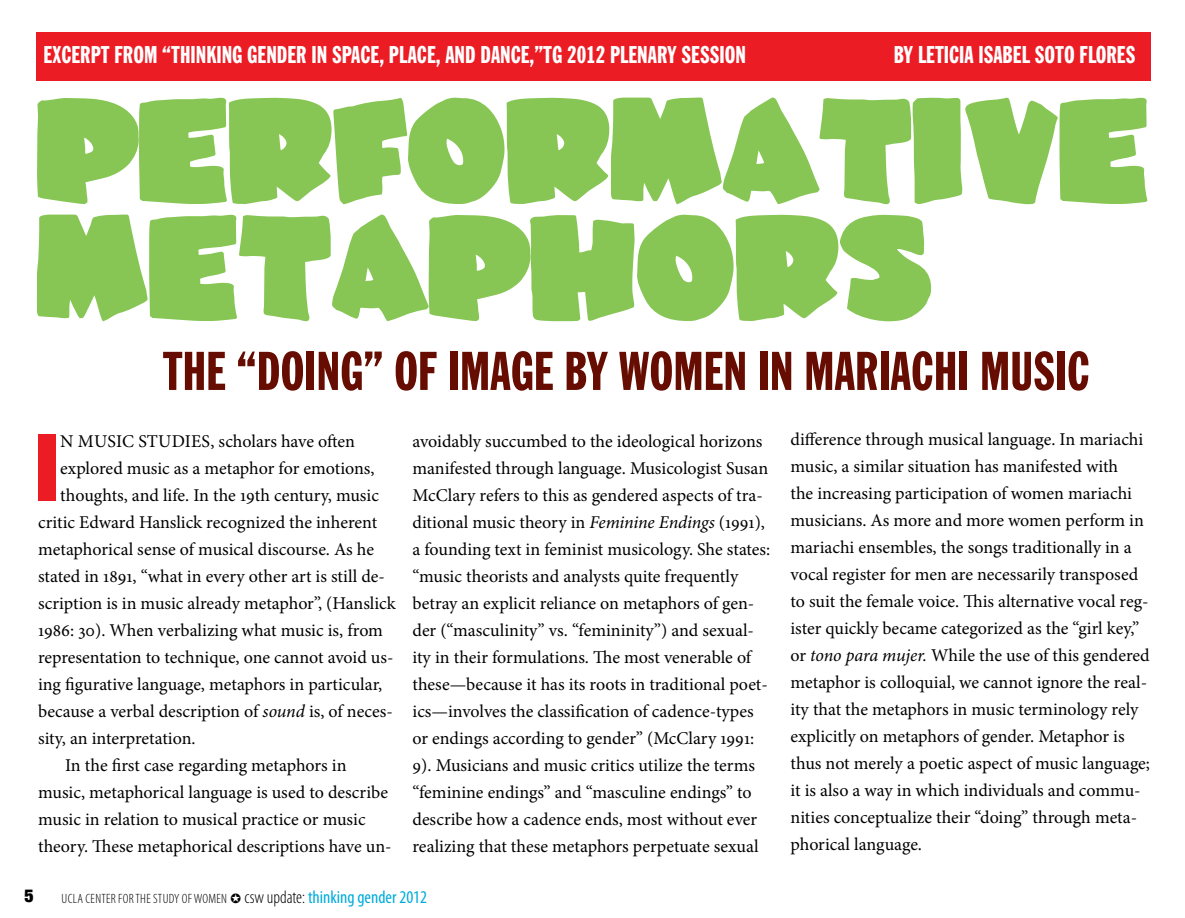
<style>
.page{position:relative;width:1185px;height:918px;background:#fff}
.page>*{position:absolute;margin:0;border:0;box-sizing:border-box;transform-origin:0 0}
.t1{font:condensed 93.75px "Franklin Gothic BT";color:#eb1c24}
.t2{font:extra-condensed 54px "Franklin Gothic BT";color:#660c01}
.t3{font:extra-condensed 24px "Franklin Gothic BT";color:#fff}
.t4{font:18px/27px "Minion Pro";letter-spacing:-.005em;color:#000}
.t5{font:900 condensed 18px "Helvetica Neue";color:#000}
.t6{font:300 condensed 13.5px "Myriad Pro";letter-spacing:.02em;color:#000}
.s1{font-style:italic}
.s2{font-size:18px}
.s3{font-weight:400;font-size:18px;color:#00acdc}
</style>
<div class="page">
<div style="left:36px;top:32px;width:1114px;height:49px;background:#eb1c24"></div>
<svg style="left:37px;top:215px;width:894px;height:106px;fill:#87c654"></svg>
<svg style="left:37px;top:98px;width:1110px;height:106px;fill:#87c654"></svg>
<h3 class="t3" style="left:44px;top:41px;width:704px">EXCERPT FROM “THINKING GENDER IN SPACE, PLACE, AND DANCE,”TG 2012 PLENARY SESSION</h3>
<h3 class="t3" style="left:894px;top:41px;width:243px">BY LETICIA ISABEL SOTO FLORES</h3>
<h2 class="t2" style="left:163px;top:339px;width:929px">THE “DOING” OF IMAGE BY WOMEN IN MARIACHI MUSIC</h2>
<h1 class="t1" style="left:33px;top:407px;width:28px">I</h1>
<p class="t4" style="left:60px;top:428px;width:296px">n music studies, scholars have often</p>
<p class="t4" style="left:60px;top:455px;width:316px">explored music as a metaphor for emotions,</p>
<p class="t4" style="left:60px;top:482px;width:320px">thoughts, and life. In the 19th century, music</p>
<p class="t4" style="left:38px;top:509px;width:341px">critic Edward Hanslick recognized the inherent</p>
<p class="t4" style="left:38px;top:536px;width:338px">metaphorical sense of musical discourse. As he</p>
<p class="t4" style="left:38px;top:563px;width:348px">stated in 1891, “what in every other art is still de-</p>
<p class="t4" style="left:38px;top:590px;width:359px">scription is in music already metaphor”, (Hanslick</p>
<p class="t4" style="left:38px;top:617px;width:346px">1986: 30). When verbalizing what music is, from</p>
<p class="t4" style="left:38px;top:644px;width:357px">representation to technique, one cannot avoid us-</p>
<p class="t4" style="left:38px;top:671px;width:346px">ing figurative language, metaphors in particular,</p>
<p class="t4" style="left:38px;top:698px;width:356px">because a verbal description of <span class="s1">sound</span> is, of neces-</p>
<p class="t4" style="left:38px;top:725px;width:159px">sity, an interpretation.</p>
<p class="t4" style="left:65px;top:752px;width:283px">In the first case regarding metaphors in</p>
<p class="t4" style="left:38px;top:779px;width:351px">music, metaphorical language is used to describe</p>
<p class="t4" style="left:38px;top:806px;width:329px">music in relation to musical practice or music</p>
<p class="t4" style="left:38px;top:833px;width:355px">theory. These metaphorical descriptions have un-</p>
<p class="t4" style="left:413px;top:428px;width:359px">avoidably succumbed to the ideological horizons manifested through language. Musicologist Susan McClary refers to this as gendered aspects of tra&shy;ditional music theory in <span class="s1">Feminine Endings</span> (1991), a founding text in feminist musicology. She states: “music theorists and analysts quite frequently betray an explicit reliance on metaphors of gen&shy;der (“masculinity” vs. “femininity”) and sexual&shy;ity in their formulations. The most venerable of these—because it has its roots in traditional poet&shy;ics—involves the classification of cadence-types or endings according to gender” (McClary 1991:<br>9). Musicians and music critics utilize the terms “feminine endings” and “masculine endings” to describe how a cadence ends, most without ever realizing that these metaphors perpetuate sexual</p>
<p class="t5" style="left:25px;top:885px;width:11px">5</p>
<p class="t6" style="left:62px;top:891px;width:367px">UCLA CENTER FOR THE STUDY OF WOMEN ✪ <span class="s2">CSW UPDATE:</span> <span class="s3">thinking gender 2012</span></p>
<p class="t4" style="left:790px;top:426px;width:361px">difference through musical language. In mariachi music, a similar situation has manifested with<br>the increasing participation of women mariachi musicians. As more and more women perform in mariachi ensembles, the songs traditionally in a vocal register for men are necessarily transposed to suit the female voice. This alternative vocal reg&shy;ister quickly became categorized as the “girl key,” or <span class="s1">tono para mujer.</span> While the use of this gendered metaphor is colloquial, we cannot ignore the real&shy;ity that the metaphors in music terminology rely explicitly on metaphors of gender. Metaphor is thus not merely a poetic aspect of music language; it is also a way in which individuals and commu&shy;nities conceptualize their “doing” through meta&shy;phorical language.</p>
</div>
